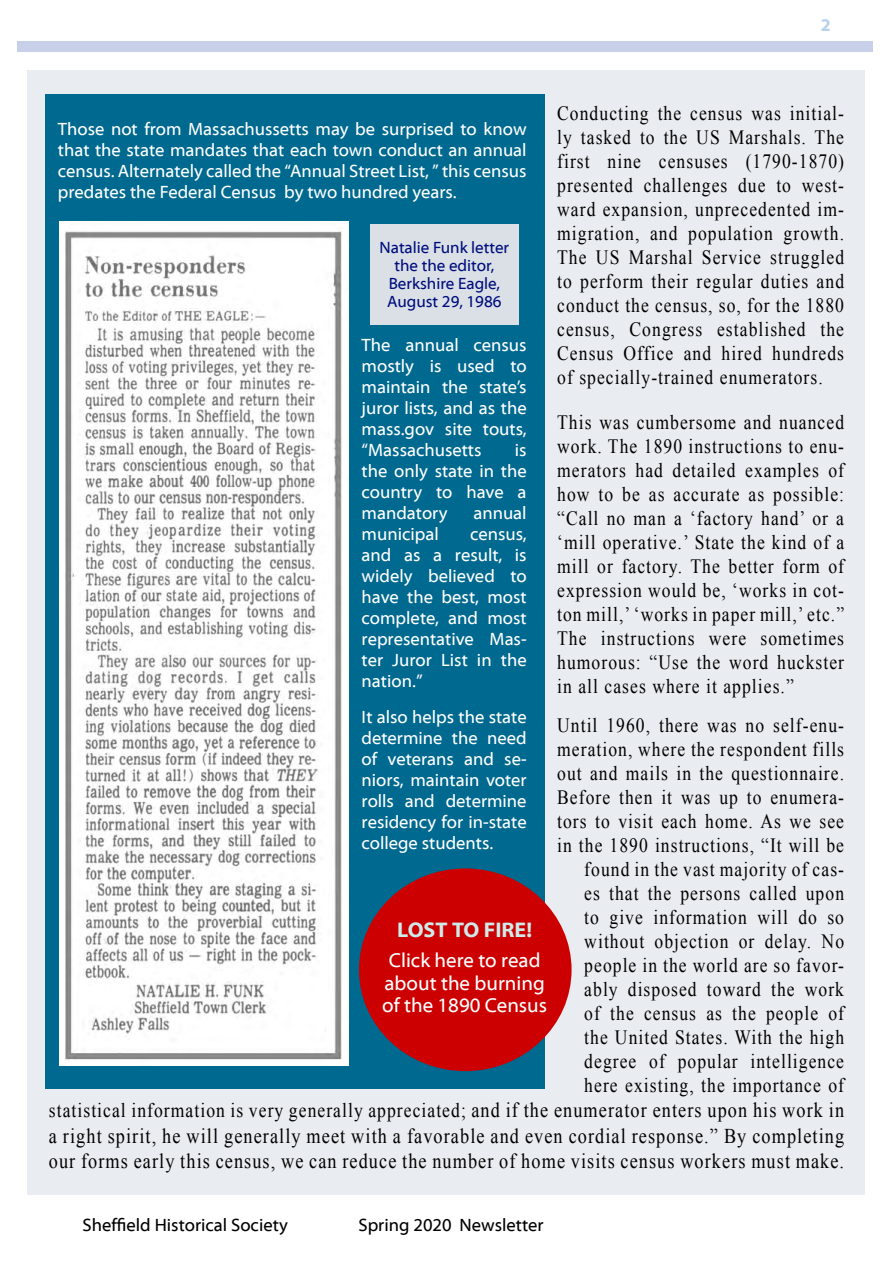
<style>
.page{position:relative;width:893px;height:1263px;background:#fff}
.page>*{position:absolute;margin:0;border:0;box-sizing:border-box;transform-origin:0 0}
.t1{font:700 21.3px "Myriad Web Pro";color:#ceebea}
.t2{font:21px/25.5px "Times New Roman";letter-spacing:.06em;color:#000;scale:.87 1}
.t3{font:20.25px/24px "Times New Roman";letter-spacing:.06em;color:#000;text-align:justify;scale:.87 1}
.t4{font:20.25px/22.5px "Myriad Web Pro";color:#fff;text-align:center}
.t5{font:18px/21px "Myriad Web Pro";color:#fff;text-align:justify}
.t6{font:18px "Myriad Web Pro";color:#000}
.t7{font:700 18px "Myriad Pro";color:#b7d1ed}
.t8{font:16.5px/18px "Myriad Web Pro";color:#000d7d;text-align:center}
.s1{font-size:21px}
</style>
<div class="page">
<div style="left:17px;top:41px;width:855px;height:11px;background:#c7cfe9"></div>
<div style="left:28px;top:70px;width:837px;height:1125px;background:#e9ecf0"></div>
<div style="left:45px;top:95px;width:499px;height:994px;background:#006990"></div>
<img style="left:60px;top:222px;width:289px;height:844px">
<div style="left:370px;top:224px;width:149px;height:100px;background:#dae0e6"></div>
<div style="left:359px;top:868px;width:213px;height:203px;background:#c00;border-radius:50%"></div>
<p class="t7" style="left:821px;top:13px;width:11px">2</p>
<p class="t3" style="left:557px;top:100px;width:331px">Conducting the census was initial&shy;ly tasked to the US Marshals. The first nine censuses (1790-1870) presented challenges due to west&shy;ward expansion, unprecedented im&shy;migration, and population growth.<br>The US Marshal Service struggled to perform their regular duties and conduct the census, so, for the 1880 census, Congress established the Census Office and hired hundreds of specially-trained enumerators.</p>
<p class="t3" style="left:557px;top:409px;width:331px">This was cumbersome and nuanced work. The 1890 instructions to enu&shy;merators had detailed examples of how to be as accurate as possible: “Call no man a ‘factory hand’ or a ‘mill operative.’ State the kind of a mill or factory. The better form of expression would be, ‘works in cot&shy;ton mill,’ ‘works in paper mill,’ etc.” The instructions were sometimes humorous: “Use the word huckster in all cases where it applies.”</p>
<p class="t3" style="left:49px;top:712px;width:916px;text-align:right">Until 1960, there was no self-enu-<br>meration, where the respondent fills<br>out and mails in the questionnaire.<br>Before then it was up to enumera-<br>tors to visit each home. As we see<br>in the 1890 instructions, “It will be<br>found in the vast majority of cas-<br>es that the persons called upon<br>to give information will do so<br>without objection or delay. No<br>people in the world are so favor-<br>ably disposed toward the work<br>of the census as the people of<br>the United States. With the high<br>degree of popular intelligence<br>here existing, the importance of<br>statistical information is very generally appreciated; <span class="s1">and if the enumerator enters upon his work in</span></p>
<p class="t2" style="left:49px;top:1122px;width:916px">a right spirit, he will generally meet with a favorable and even cordial response.” By completing our forms early this census, we can reduce the number of home visits census workers must make.</p>
<p class="t5" style="left:58px;top:119px;width:470px">Those not from Massachussetts may be surprised to know that the state mandates that each town conduct an annual census. Alternately called the “Annual Street List, ” this census predates the Federal Census by two hundred years.</p>
<p class="t8" style="left:379px;top:239px;width:131px">Natalie Funk letter the the editor,<br>Berkshire Eagle,<br>August 29, 1986</p>
<p class="t5" style="left:362px;top:335px;width:167px">The annual census mostly is used to maintain the state’s juror lists, and as the mass.gov site touts, “Massachusetts</p>
<p class="t5" style="left:362px;top:440px;width:167px;text-indent:153px">is the only state in the country to have a mandatory</p>
<p class="t5" style="left:473px;top:503px;width:55px">annual</p>
<p class="t5" style="left:362px;top:524px;width:79px">municipal</p>
<p class="t5" style="left:362px;top:524px;width:167px;text-indent:108px">census, and as a result, is widely believed to have the best, most complete, and most representative Mas&shy;ter Juror List in the nation.”</p>
<p class="t5" style="left:362px;top:707px;width:167px">It also helps the state determine the need of veterans and se&shy;niors, maintain voter rolls and determine residency for in-state college students.</p>
<p class="t1" style="left:397px;top:919px;width:136px">LOST TO FIRE!</p>
<p class="t4" style="left:382px;top:950px;width:166px">Click here to read about the burning of the 1890 Census</p>
<p class="t6" style="left:83px;top:1215px;width:207px">Sheffield Historical Society</p>
<p class="t6" style="left:358px;top:1215px;width:187px">Spring 2020 Newsletter</p>
</div>
